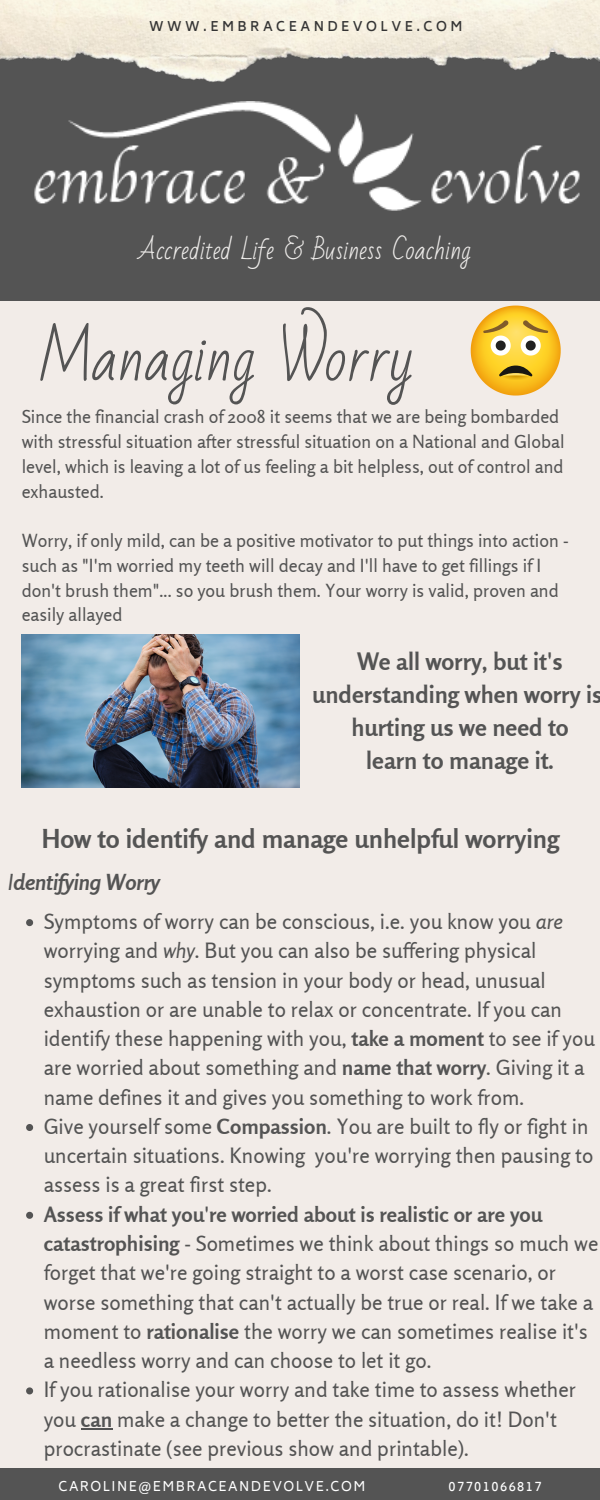
<style>
.page{position:relative;width:600px;height:1500px;background:#f2ece8}
.page>*{position:absolute;margin:0;border:0;box-sizing:border-box;transform-origin:0 0}
.t1{font:59.1px "Bad Script";color:#545454}
.t2{font:700 26px "Rosario";color:#545454}
.t3{font:24.4px "Bad Script";color:#eeecea}
.t4{font:700 24px "Rosario";color:#545454}
.t5{font:italic 700 22px "Rosario";color:#545454}
.t6{font:21px/29.3px "Rosario";color:#545454}
.t7{font:18px/24.8px "Rosario";color:#545454}
.t8{font:13px "Biryani";letter-spacing:.11em;color:#fff}
.t9{font:600 13px "Biryani";letter-spacing:.265em;color:#353535}
.s1{font-weight:400}
.s2{font-style:italic}
.s3{font-weight:700}
</style>
<div class="page">
<div style="left:0;top:1469px;width:600px;height:31px;background:#545454"></div>
<img style="left:22px;top:635px;width:278px;height:153px">
<svg style="left:471px;top:306px;width:90px;height:90px"></svg>
<div style="left:0;top:53px;width:600px;height:248px;background:#545454"></div>
<img style="left:0;top:0;width:600px;height:82px">
<img style="left:34px;top:101px;width:546px;height:110px">
<svg style="left:26px;top:919px;width:7px;height:7px"></svg>
<svg style="left:26px;top:1124px;width:7px;height:7px"></svg>
<svg style="left:26px;top:1212px;width:7px;height:7px"></svg>
<svg style="left:26px;top:1387px;width:7px;height:7px"></svg>
<hr style="left:81px;top:1428px;width:31px;height:2px;background:#545454">
<p class="t9" style="left:149px;top:19px;width:315px">WWW.EMBRACEANDEVOLVE.COM</p>
<p class="t3" style="left:139px;top:237px;width:333px">Accredited Life &amp; Business Coaching</p>
<p class="t1" style="left:41px;top:325px;width:374px">Managing Worry</p>
<p class="t7" style="left:22px;top:404px;width:544px">Since the financial crash of 2008 it seems that we are being bombarded with stressful situation after stressful situation on a National and Global level, which is leaving a lot of us feeling a bit helpless, out of control and exhausted.</p>
<p class="t7" style="left:22px;top:528px;width:549px">Worry, if only mild, can be a positive motivator to put things into action - such as "I'm worried my teeth will decay and I'll have to get fillings if I don't brush them"... so you brush them. Your worry is valid, proven and easily allayed</p>
<p class="t4" style="left:357px;top:647px;width:207px">We all worry, but it's</p>
<p class="t4" style="left:312px;top:680px;width:292px">understanding when worry is</p>
<p class="t4" style="left:351px;top:713px;width:219px">hurting us we need to</p>
<p class="t4" style="left:366px;top:746px;width:189px">learn to manage it.</p>
<p class="t2" style="left:42px;top:822px;width:519px">How to identify and manage unhelpful worrying</p>
<p class="t5" style="left:8px;top:869px;width:154px"><span class="s1">I</span>dentifying Worry</p>
<p class="t6" style="left:44px;top:907px;width:553px">Symptoms of worry can be conscious, i.e. you know you <span class="s2">are </span>worrying and <span class="s2">why</span>. But you can also be suffering physical symptoms such as tension in your body or head, unusual exhaustion or are unable to relax or concentrate. If you can identify these happening with you, <span class="s3">take a moment</span> to see if you are worried about something and <span class="s3">name that worry</span>. Giving it a name defines it and gives you something to work from.</p>
<p class="t6" style="left:44px;top:1112px;width:551px">Give yourself some <span class="s3">Compassion</span>. You are built to fly or fight in uncertain situations. Knowing you're worrying then pausing to assess is a great first step.</p>
<p class="t6" style="left:44px;top:1199px;width:556px"><span class="s3">Assess if what you're worried about is realistic or are you catastrophising</span> - Sometimes we think about things so much we forget that we're going straight to a worst case scenario, or worse something that can't actually be true or real. If we take a moment to <span class="s3">rationalise</span> the worry we can sometimes realise it's a needless worry and can choose to let it go.</p>
<p class="t6" style="left:44px;top:1375px;width:534px">If you rationalise your worry and take time to assess whether you <span class="s3">can</span> make a change to better the situation, do it! Don't procrastinate (see previous show and printable).</p>
<p class="t8" style="left:58px;top:1479px;width:308px">CAROLINE@EMBRACEANDEVOLVE.COM</p>
<p class="t8" style="left:449px;top:1479px;width:95px">07701066817</p>
</div>
